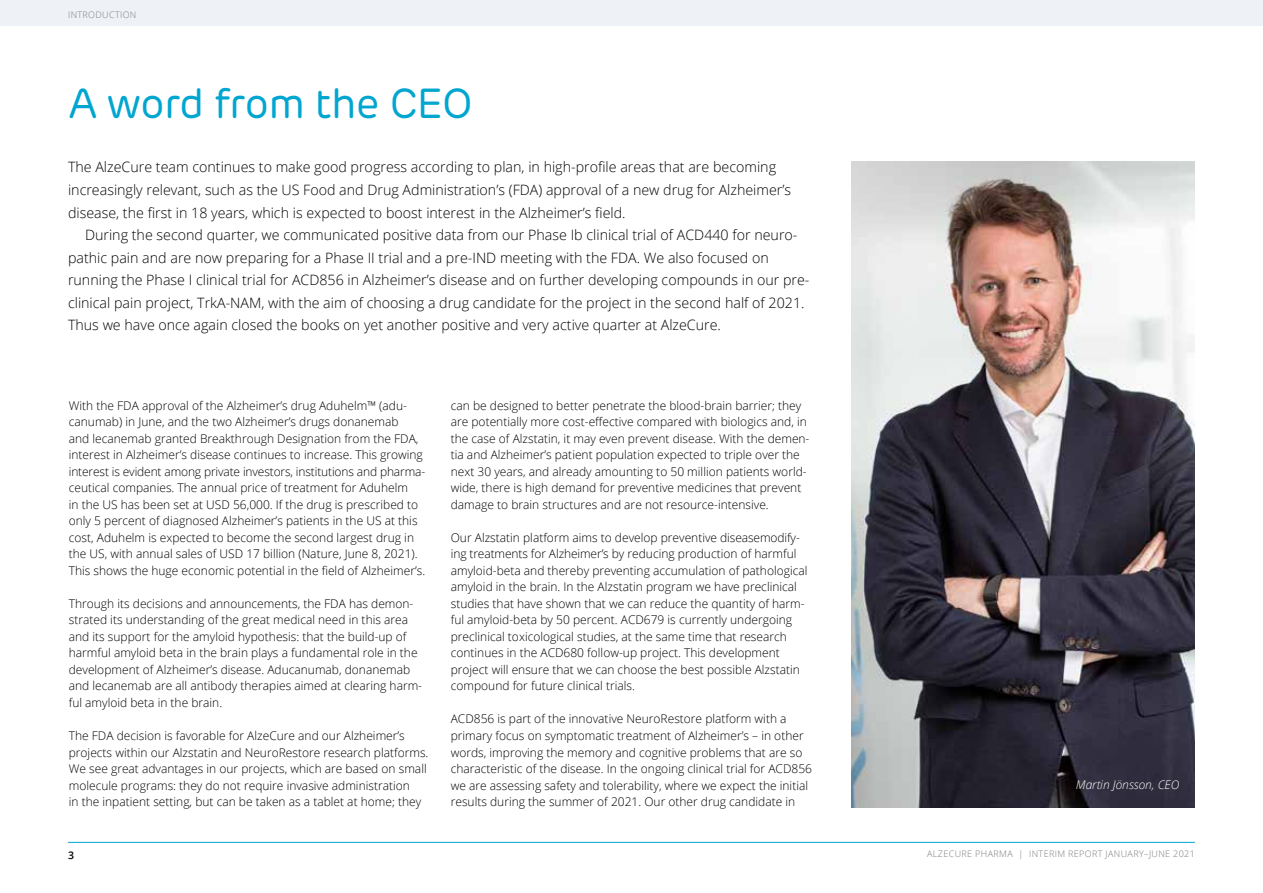
<style>
.page{position:relative;width:1263px;height:893px;background:#fff}
.page>*{position:absolute;margin:0;border:0;box-sizing:border-box;transform-origin:0 0}
.t1{font:42px "Rubrik New";letter-spacing:-.02em;color:#00a6d0}
.t2{font:300 14.25px/22.5px "Open Sans";color:#000}
.t3{font:300 12px/16.5px "Open Sans";color:#000}
.t4{font:italic 300 12px "Open Sans";color:#fff}
.t5{font:600 10.5px "Open Sans";color:#000}
.t6{font:300 9px "Open Sans";letter-spacing:.04em;color:#7c7b7b}
</style>
<div class="page">
<hr style="left:68px;top:842px;width:1127px;height:1px;background:#00a6d0">
<div style="left:0;top:0;width:1263px;height:26px;background:#eef2f7"></div>
<img style="left:852px;top:162px;width:343px;height:646px">
<p class="t6" style="left:68px;top:8px;width:70px">INTRODUCTION</p>
<h1 class="t1" style="left:69px;top:78px;width:405px">A word from the CEO</h1>
<p class="t2" style="left:68px;top:156px;width:725px">The AlzeCure team continues to make good progress according to plan, in high-profile areas that are becoming increasingly relevant, such as the US Food and Drug Administration’s (FDA) approval of a new drug for Alzheimer’s disease, the first in 18 years, which is expected to boost interest in the Alzheimer’s field.</p>
<p class="t2" style="left:68px;top:223px;width:743px;text-indent:17px">During the second quarter, we communicated positive data from our Phase Ib clinical trial of ACD440 for neuro&shy;pathic pain and are now preparing for a Phase II trial and a pre-IND meeting with the FDA. We also focused on running the Phase I clinical trial for ACD856 in Alzheimer’s disease and on further developing compounds in our pre&shy;clinical pain project, TrkA-NAM, with the aim of choosing a drug candidate for the project in the second half of 2021.<br>Thus we have once again closed the books on yet another positive and very active quarter at AlzeCure.</p>
<p class="t3" style="left:69px;top:397px;width:358px">With the FDA approval of the Alzheimer’s drug Aduhelm™ (adu&shy;canumab) in June, and the two Alzheimer’s drugs donanemab<br>and lecanemab granted Breakthrough Designation from the FDA, interest in Alzheimer’s disease continues to increase. This growing interest is evident among private investors, institutions and pharma&shy;ceutical companies. The annual price of treatment for Aduhelm<br>in the US has been set at USD 56,000. If the drug is prescribed to only 5 percent of diagnosed Alzheimer’s patients in the US at this cost, Aduhelm is expected to become the second largest drug in the US, with annual sales of USD 17 billion (Nature, June 8, 2021).<br>This shows the huge economic potential in the field of Alzheimer’s.</p>
<p class="t3" style="left:69px;top:595px;width:355px">Through its decisions and announcements, the FDA has demon&shy;strated its understanding of the great medical need in this area and its support for the amyloid hypothesis: that the build-up of harmful amyloid beta in the brain plays a fundamental role in the development of Alzheimer’s disease. Aducanumab, donanemab and lecanemab are all antibody therapies aimed at clearing harm&shy;ful amyloid beta in the brain.</p>
<p class="t3" style="left:69px;top:727px;width:361px">The FDA decision is favorable for AlzeCure and our Alzheimer’s projects within our Alzstatin and NeuroRestore research platforms.<br>We see great advantages in our projects, which are based on small molecule programs: they do not require invasive administration<br>in the inpatient setting, but can be taken as a tablet at home; they</p>
<p class="t3" style="left:451px;top:397px;width:360px">can be designed to better penetrate the blood-brain barrier; they are potentially more cost-effective compared with biologics and, in the case of Alzstatin, it may even prevent disease. With the demen&shy;tia and Alzheimer’s patient population expected to triple over the next 30 years, and already amounting to 50 million patients world&shy;wide, there is high demand for preventive medicines that prevent damage to brain structures and are not resource-intensive.</p>
<p class="t3" style="left:451px;top:529px;width:358px">Our Alzstatin platform aims to develop preventive diseasemodify&shy;ing treatments for Alzheimer’s by reducing production of harmful amyloid-beta and thereby preventing accumulation of pathological amyloid in the brain. In the Alzstatin program we have preclinical studies that have shown that we can reduce the quantity of harm&shy;ful amyloid-beta by 50 percent. ACD679 is currently undergoing preclinical toxicological studies, at the same time that research continues in the ACD680 follow-up project. This development project will ensure that we can choose the best possible Alzstatin compound for future clinical trials.</p>
<p class="t3" style="left:451px;top:711px;width:363px">ACD856 is part of the innovative NeuroRestore platform with a primary focus on symptomatic treatment of Alzheimer’s – in other words, improving the memory and cognitive problems that are so characteristic of the disease. In the ongoing clinical trial for ACD856 we are assessing safety and tolerability, where we expect the initial results during the summer of 2021. Our other drug candidate in</p>
<p class="t4" style="left:1076px;top:776px;width:105px">Martin Jönsson, CEO</p>
<p class="t5" style="left:68px;top:847px;width:7px">3</p>
<p class="t6" style="left:927px;top:848px;width:269px">ALZECURE PHARMA | INTERIM REPORT JANUARY–JUNE 2021</p>
</div>
